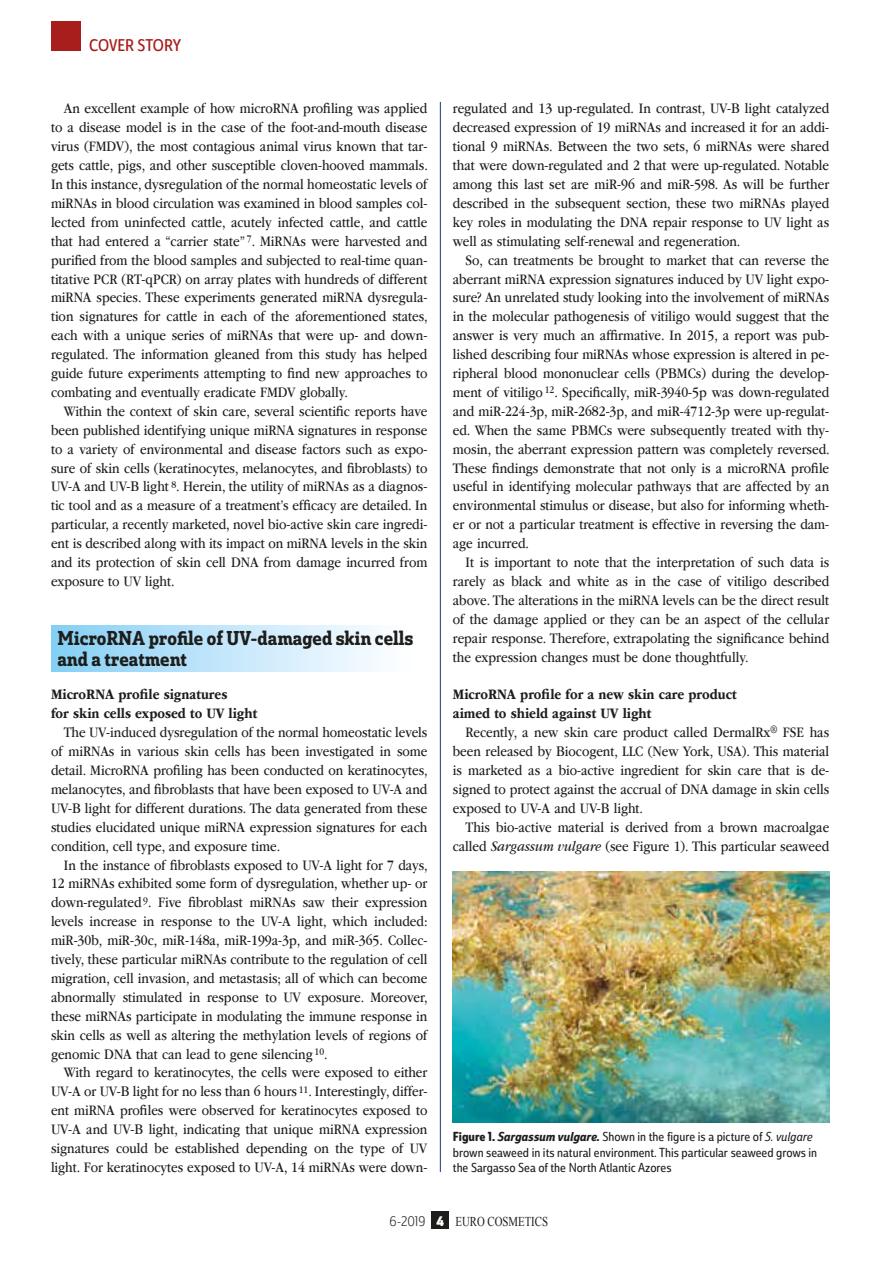
<style>
.page{position:relative;width:893px;height:1263px;background:#fff}
.page>*{position:absolute;margin:0;border:0;box-sizing:border-box;transform-origin:0 0}
.t1{font:19.5px/21px "Solitas Slab Con Dem";color:#1d1d1b}
.t2{font:16.5px "Solitas Con Reg";letter-spacing:-.01em;color:#a81e1c}
.t3{font:15px/18.9px "ITC Garamond Std";color:#1d1d1b;text-align:justify;scale:.86 1}
.t4{font:700 15px/18.9px "ITC Garamond Std";color:#1d1d1b;scale:.86 1}
.t5{font:13.5px "Times New Roman";color:#1d1d1b;scale:.8 1}
.t6{font:12.75px/15.3px "Solitas Con Boo";color:#1d1d1b}
.s1{font-style:italic}
.s2{font-family:"Solitas Con Dem"}
.s3{font-family:"Solitas Con Dem It"}
.s4{font-family:"Solitas Con Boo It"}
.s5{font-family:"Solitas Con Lig"}
.s6{font-family:"Solitas Con Bol";color:#fff}
</style>
<div class="page">
<div style="left:51px;top:625px;width:367px;height:47px;background:linear-gradient(to right,#87cff6,#fff)"></div>
<hr style="left:440px;top:102px;width:1px;height:1070px;background:#14387f">
<div style="left:432px;top:1212px;width:17px;height:17px;background:#1d1d1b"></div>
<div style="left:51px;top:21px;width:30px;height:30px;background:#a81e1c"></div>
<img style="left:453px;top:871px;width:376px;height:251px">
<p class="t2" style="left:89px;top:35px;width:93px">COVER STORY</p>
<p class="t3" style="left:51px;top:99px;width:440px;text-indent:13px">An excellent example of how microRNA profiling was applied to a disease model is in the case of the foot-and-mouth disease virus (FMDV), the most contagious animal virus known that tar&shy;gets cattle, pigs, and other susceptible cloven-hooved mammals.<br>In this instance, dysregulation of the normal homeostatic levels of miRNAs in blood circulation was examined in blood samples col&shy;lected from uninfected cattle, acutely infected cattle, and cattle that had entered a “carrier state” <sup>7</sup>. MiRNAs were harvested and purified from the blood samples and subjected to real-time quan&shy;titative PCR (RT-qPCR) on array plates with hundreds of different miRNA species. These experiments generated miRNA dysregula&shy;tion signatures for cattle in each of the aforementioned states, each with a unique series of miRNAs that were up- and down&shy;regulated. The information gleaned from this study has helped guide future experiments attempting to find new approaches to combating and eventually eradicate FMDV globally.</p>
<p class="t3" style="left:51px;top:402px;width:439px;text-indent:13px">Within the context of skin care, several scientific reports have been published identifying unique miRNA signatures in response to a variety of environmental and disease factors such as expo&shy;sure of skin cells (keratinocytes, melanocytes, and fibroblasts) to UV-A and UV-B light <sup>8</sup>. Herein, the utility of miRNAs as a diagnos&shy;tic tool and as a measure of a treatment’s efficacy are detailed. In particular, a recently marketed, novel bio-active skin care ingredi&shy;ent is described along with its impact on miRNA levels in the skin and its protection of skin cell DNA from damage incurred from exposure to UV light.</p>
<h1 class="t1" style="left:57px;top:628px;width:357px">MicroRNA profile of UV-damaged skin cells and a treatment</h1>
<p class="t4" style="left:51px;top:685px;width:241px">MicroRNA profile signatures<br>for skin cells exposed to UV light</p>
<p class="t3" style="left:51px;top:723px;width:440px;text-indent:13px">The UV-induced dysregulation of the normal homeostatic levels of miRNAs in various skin cells has been investigated in some detail. MicroRNA profiling has been conducted on keratinocytes, melanocytes, and fibroblasts that have been exposed to UV-A and UV-B light for different durations. The data generated from these studies elucidated unique miRNA expression signatures for each condition, cell type, and exposure time.</p>
<p class="t3" style="left:51px;top:855px;width:440px;text-indent:13px">In the instance of fibroblasts exposed to UV-A light for 7 days, 12 miRNAs exhibited some form of dysregulation, whether up- or down-regulated <sup>9</sup>. Five fibroblast miRNAs saw their expression levels increase in response to the UV-A light, which included: miR-30b, miR-30c, miR-148a, miR-199a-3p, and miR-365. Collec&shy;tively, these particular miRNAs contribute to the regulation of cell migration, cell invasion, and metastasis; all of which can become abnormally stimulated in response to UV exposure. Moreover, these miRNAs participate in modulating the immune response in skin cells as well as altering the methylation levels of regions of genomic DNA that can lead to gene silencing <sup>10</sup>.</p>
<p class="t3" style="left:51px;top:1063px;width:439px;text-indent:13px">With regard to keratinocytes, the cells were exposed to either UV-A or UV-B light for no less than 6 hours <sup>11</sup>. Interestingly, differ&shy;ent miRNA profiles were observed for keratinocytes exposed to UV-A and UV-B light, indicating that unique miRNA expression signatures could be established depending on the type of UV light. For keratinocytes exposed to UV-A, 14 miRNAs were down-</p>
<p class="t3" style="left:453px;top:99px;width:439px">regulated and 13 up-regulated. In contrast, UV-B light catalyzed decreased expression of 19 miRNAs and increased it for an addi&shy;tional 9 miRNAs. Between the two sets, 6 miRNAs were shared that were down-regulated and 2 that were up-regulated. Notable among this last set are miR-96 and miR-598. As will be further described in the subsequent section, these two miRNAs played key roles in modulating the DNA repair response to UV light as well as stimulating self-renewal and regeneration.</p>
<p class="t3" style="left:453px;top:251px;width:440px;text-indent:13px">So, can treatments be brought to market that can reverse the aberrant miRNA expression signatures induced by UV light expo&shy;sure? An unrelated study looking into the involvement of miRNAs in the molecular pathogenesis of vitiligo would suggest that the answer is very much an affirmative. In 2015, a report was pub&shy;lished describing four miRNAs whose expression is altered in pe&shy;ripheral blood mononuclear cells (PBMCs) during the develop&shy;ment of vitiligo <sup>12</sup>. Specifically, miR-3940-5p was down-regulated and miR-224-3p, miR-2682-3p, and miR-4712-3p were up-regulat&shy;ed. When the same PBMCs were subsequently treated with thy&shy;mosin, the aberrant expression pattern was completely reversed.<br>These findings demonstrate that not only is a microRNA profile useful in identifying molecular pathways that are affected by an environmental stimulus or disease, but also for informing wheth&shy;er or not a particular treatment is effective in reversing the dam&shy;age incurred.</p>
<p class="t3" style="left:453px;top:553px;width:439px;text-indent:13px">It is important to note that the interpretation of such data is rarely as black and white as in the case of vitiligo described above. The alterations in the miRNA levels can be the direct result of the damage applied or they can be an aspect of the cellular repair response. Therefore, extrapolating the significance behind the expression changes must be done thoughtfully.</p>
<p class="t4" style="left:453px;top:685px;width:331px">MicroRNA profile for a new skin care product aimed to shield against UV light</p>
<p class="t3" style="left:453px;top:723px;width:439px;text-indent:13px">Recently, a new skin care product called DermalRx<sup>®</sup> FSE has been released by Biocogent, LLC (New York, USA). This material is marketed as a bio-active ingredient for skin care that is de&shy;signed to protect against the accrual of DNA damage in skin cells exposed to UV-A and UV-B light.</p>
<p class="t3" style="left:453px;top:818px;width:439px;text-align:right">This bio-active material is derived from a brown macroalgae called <span class="s1">Sargassum vulgare</span> (see Figure 1). This particular seaweed</p>
<p class="t6" style="left:453px;top:1130px;width:366px"><span class="s2">Figure 1.</span> <span class="s3">Sargassum vulgare.</span> Shown in the figure is a picture of <span class="s4">S. vulgare </span>brown seaweed in its natural environment. This particular seaweed grows in the Sargasso Sea of the North Atlantic Azores</p>
<p class="t5" style="left:390px;top:1212px;width:200px"><span class="s5">6-2019</span> <span class="s6">4</span> EURO COSMETICS</p>
</div>
